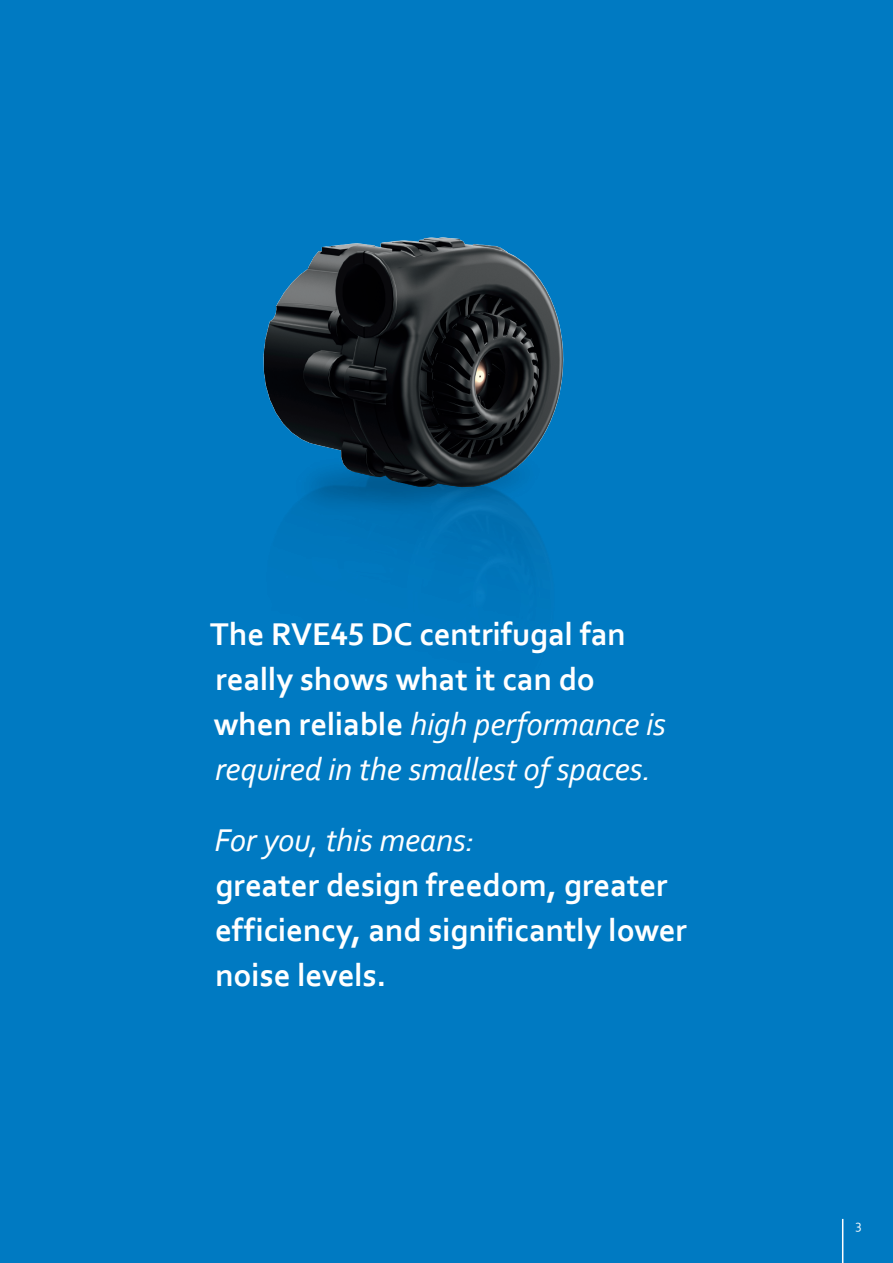
<style>
.page{position:relative;width:893px;height:1263px;background:#007ac2}
.page>*{position:absolute;margin:0;border:0;box-sizing:border-box;transform-origin:0 0}
.t1{font:700 33px/45px "Corbel";letter-spacing:-.005em;color:#fff}
.t2{font:italic 33px "Corbel";letter-spacing:-.01em;color:#fff}
.t3{font:13.5px "Corbel";color:#fff}
.s1{font-weight:400;font-style:italic}
</style>
<div class="page">
<img style="left:263px;top:237px;width:301px;height:340px">
<hr style="left:842px;top:1219px;width:1px;height:44px;background:#fff">
<p class="t1" style="left:210px;top:611px;width:457px">The RVE45 DC centrifugal fan really shows what it can do when reliable <span class="s1">high performance is required in the smallest of spaces.</span></p>
<p class="t2" style="left:215px;top:819px;width:261px">For you, this means:</p>
<p class="t1" style="left:215px;top:861px;width:473px">greater design freedom, greater efficiency, and significantly lower noise levels.</p>
<p class="t3" style="left:855px;top:1216px;width:8px">3</p>
</div>
